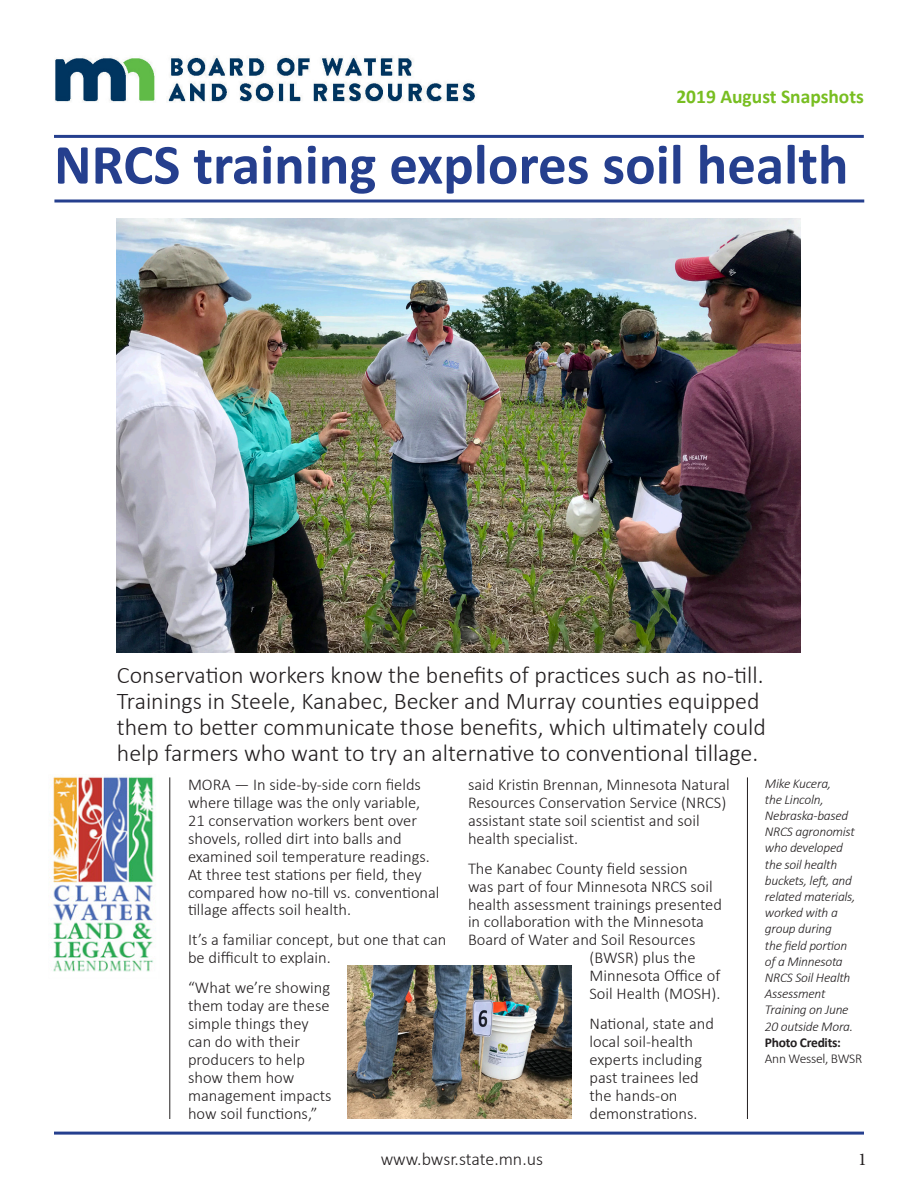
<style>
.page{position:relative;width:918px;height:1188px;background:#fff}
.page>*{position:absolute;margin:0;border:0;box-sizing:border-box;transform-origin:0 0}
.t1{font:700 57px "Calibri";color:#253f8e}
.t2{font:300 24px/26px "Calibri";color:#231f20}
.t3{font:700 19.5px "Calibri";color:#78be21}
.t4{font:300 18px "Calibri";letter-spacing:-.005em;color:#231f20}
.t5{font:18px "Minion Pro";color:#231f20}
.t6{font:300 16.5px/18px "Calibri";color:#231f20}
.t7{font:italic 300 13.5px/16.2px "Calibri";letter-spacing:-.02em;color:#231f20}
.s1{font-weight:700;font-style:normal}
.s2{font-style:normal}
</style>
<div class="page">
<img style="left:55px;top:57px;width:420px;height:45px">
<img style="left:49px;top:774px;width:107px;height:198px">
<hr style="left:54px;top:135px;width:810px;height:3px;background:#253f8e">
<hr style="left:54px;top:200px;width:810px;height:2px;background:#253f8e">
<hr style="left:169px;top:777px;width:1px;height:342px;background:#231f20">
<hr style="left:747px;top:777px;width:1px;height:342px;background:#231f20">
<img style="left:117px;top:218px;width:684px;height:434px">
<hr style="left:54px;top:1132px;width:810px;height:3px;background:#253f8e">
<img style="left:347px;top:966px;width:225px;height:153px">
<p class="t3" style="left:676px;top:84px;width:189px">2019 August Snapshots</p>
<p class="t1" style="left:54px;top:128px;width:796px">NRCS training explores soil health</p>
<p class="t2" style="left:117px;top:662px;width:651px">Conservation workers know the benefits of practices such as no-till.<br>Trainings in Steele, Kanabec, Becker and Murray counties equipped them to better communicate those benefits, which ultimately could help farmers who want to try an alternative to conventional tillage.</p>
<p class="t6" style="left:188px;top:775px;width:253px">MORA — In side-by-side corn fields where tillage was the only variable, 21 conservation workers bent over shovels, rolled dirt into balls and examined soil temperature readings.<br>At three test stations per field, they compared how no-till vs. conventional tillage affects soil health.</p>
<p class="t6" style="left:188px;top:931px;width:260px">It’s a familiar concept, but one that can be difficult to explain.</p>
<p class="t6" style="left:188px;top:979px;width:145px">“What we’re showing them today are these simple things they can do with their producers to help show them how management impacts how soil functions,”</p>
<p class="t6" style="left:468px;top:775px;width:263px">said Kristin Brennan, Minnesota Natural Resources Conservation Service (NRCS) assistant state soil scientist and soil health specialist.</p>
<p class="t6" style="left:468px;top:859px;width:221px">The Kanabec County field session</p>
<p class="t6" style="left:468px;top:877px;width:246px">was part of four Minnesota NRCS soil</p>
<p class="t6" style="left:468px;top:895px;width:256px">health assessment trainings presented</p>
<p class="t6" style="left:468px;top:913px;width:238px">in collaboration with the Minnesota</p>
<p class="t6" style="left:468px;top:931px;width:229px">Board of Water and Soil Resources</p>
<p class="t6" style="left:590px;top:949px;width:108px">(BWSR) plus the</p>
<p class="t6" style="left:590px;top:967px;width:132px">Minnesota Office of</p>
<p class="t6" style="left:590px;top:985px;width:132px">Soil Health (MOSH).</p>
<p class="t6" style="left:590px;top:1015px;width:126px">National, state and local soil-health experts including past trainees led the hands-on demonstrations.</p>
<p class="t7" style="left:765px;top:775px;width:99px">Mike Kucera,<br>the Lincoln,<br>Nebraska-based<br>NRCS agronomist who developed the soil health buckets, left, and related materials, worked with a group during<br>the field portion<br>of a Minnesota<br>NRCS Soil Health<br>Assessment<br>Training on June<br>20 outside Mora.<br><span class="s1">Photo Credits:<br></span><span class="s2">Ann Wessel, BWSR</span></p>
<p class="t4" style="left:381px;top:1148px;width:164px">www.bwsr.state.mn.us</p>
<p class="t5" style="left:858px;top:1147px;width:10px">1</p>
</div>
